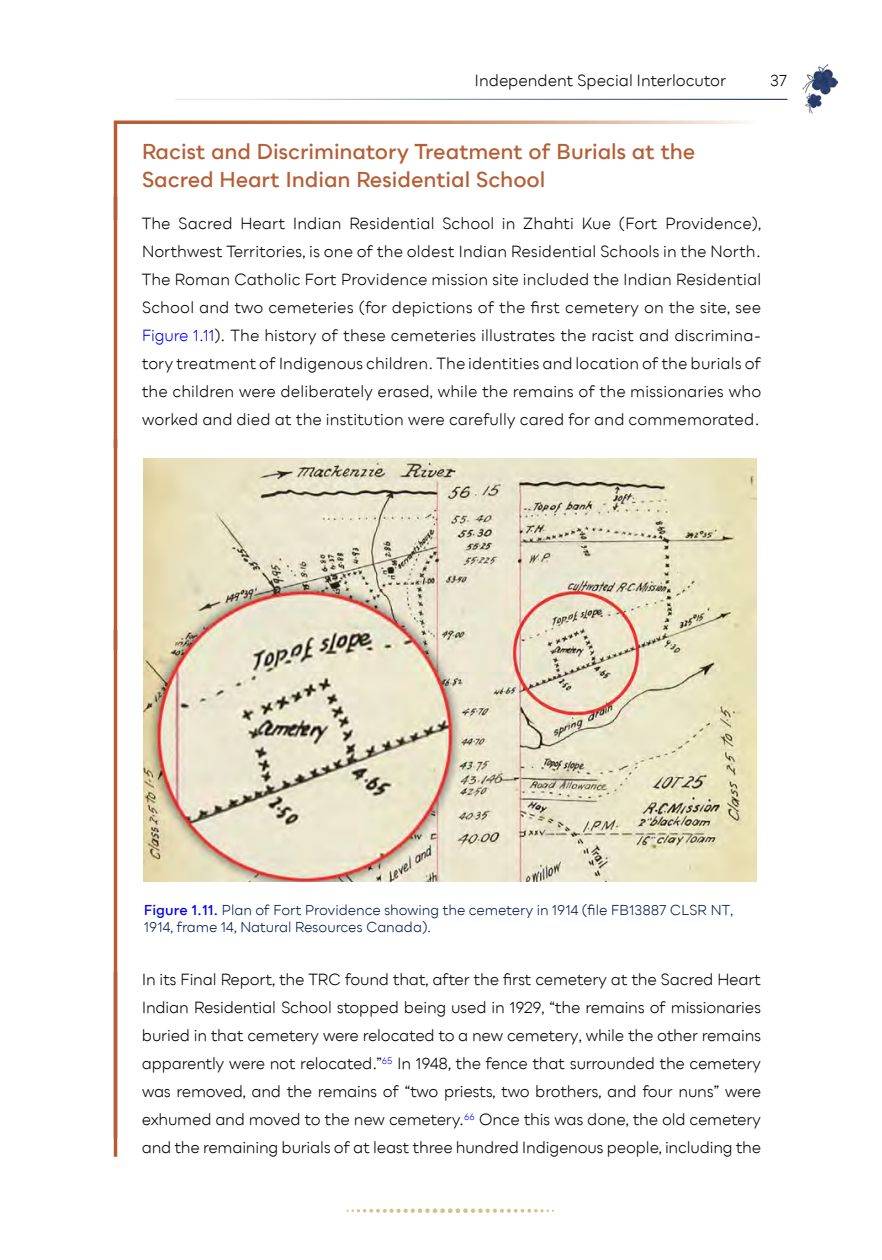
<style>
.page{position:relative;width:882px;height:1260px;background:#fff}
.page>*{position:absolute;margin:0;border:0;box-sizing:border-box;transform-origin:0 0}
.t1{font:600 21px/28px "Bozon";letter-spacing:-.005em;color:#b55e35}
.t2{font:15.75px/28px "Bozon";letter-spacing:-.01em;color:#000;text-align:justify}
.t3{font:14px/17.5px "Bozon";letter-spacing:-.005em;color:#001a4b}
.s1{color:#00e}
.s2{font-weight:600;color:#00e}
</style>
<div class="page">
<svg style="left:346px;top:1208px;width:208px;height:5px"></svg>
<img style="left:802px;top:64px;width:36px;height:50px">
<svg style="left:113px;top:120px;width:633px;height:103px"></svg>
<hr style="left:114px;top:197px;width:3px;height:251px;background:#fff">
<img style="left:144px;top:459px;width:613px;height:423px">
<hr style="left:114px;top:630px;width:3px;height:508px;background:#b55e35">
<hr style="left:114px;top:439px;width:3px;height:211px;background:#b55e35">
<p class="t2" style="left:475px;top:66px;width:253px">Independent Special Interlocutor</p>
<p class="t2" style="left:770px;top:66px;width:19px">37</p>
<h1 class="t1" style="left:142px;top:138px;width:555px">Racist and Discriminatory Treatment of Burials at the<br>Sacred Heart Indian Residential School</h1>
<p class="t2" style="left:142px;top:209px;width:621px">The Sacred Heart Indian Residential School in Zhahti Kue (Fort Providence), Northwest Territories, is one of the oldest Indian Residential Schools in the North.<br>The Roman Catholic Fort Providence mission site included the Indian Residential School and two cemeteries (for depictions of the first cemetery on the site, see <span class="s1">Figure 1.11</span>). The history of these cemeteries illustrates the racist and discrimina&shy;tory treatment of Indigenous children. The identities and location of the burials of the children were deliberately erased, while the remains of the missionaries who worked and died at the institution were carefully cared for and commemorated.</p>
<p class="t3" style="left:144px;top:901px;width:591px"><span class="s2">Figure 1.11.</span> Plan of Fort Providence showing the cemetery in 1914 (file FB13887 CLSR NT,<br>1914, frame 14, Natural Resources Canada).</p>
<p class="t2" style="left:142px;top:965px;width:621px">In its Final Report, the TRC found that, after the first cemetery at the Sacred Heart Indian Residential School stopped being used in 1929, “the remains of missionaries buried in that cemetery were relocated to a new cemetery, while the other remains apparently were not relocated.”<sup>65</sup> In 1948, the fence that surrounded the cemetery was removed, and the remains of “two priests, two brothers, and four nuns” were exhumed and moved to the new cemetery.<sup>66</sup> Once this was done, the old cemetery and the remaining burials of at least three hundred Indigenous people, including the</p>
</div>
